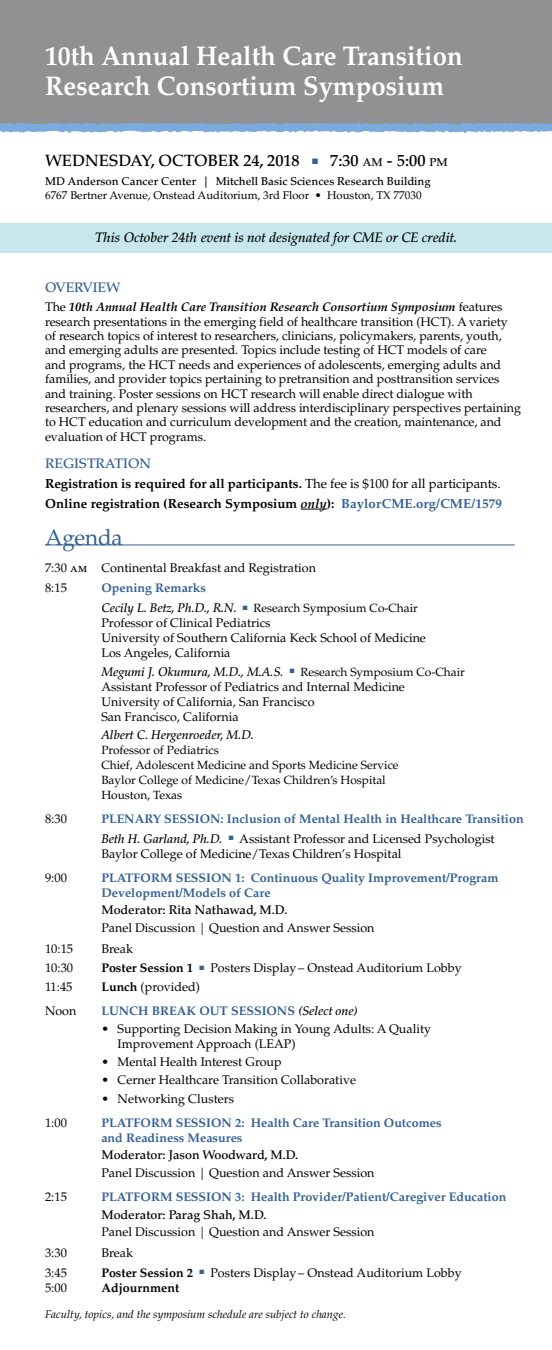
<style>
.page{position:relative;width:552px;height:1350px;background:#fff}
.page>*{position:absolute;margin:0;border:0;box-sizing:border-box;transform-origin:0 0}
.t1{font:700 27px/30px "Palatino LT Std";color:#fff;scale:.95 1}
.t2{font:22.5px "Palatino LT Std";letter-spacing:-.01em;color:#336195}
.t3{font:500 16.25px "Palatino LT Std";color:#000}
.t4{font:italic 500 13.75px "Palatino LT Std";color:#000}
.t5{font:500 13.75px "Palatino LT Std";letter-spacing:-.005em;color:#336195}
.t6{font:700 13.12px/19.4px "Palatino LT Std";color:#000}
.t7{font:12.5px/14.5px "Palatino LT Std";color:#000}
.t8{font:700 12.5px/15px "Palatino LT Std";color:#336195}
.t9{font:500 12.5px "Palatino LT Std";color:#000}
.t10{font:italic 500 12.5px "Palatino LT Std";color:#000}
.t11{font:700 12.5px "Palatino LT Std";color:#000}
.t12{font:11.88px/15px "Palatino LT Std";color:#000}
.t13{font:500 11.25px "Palatino LT Std";color:#000}
.t14{font:11.25px "Palatino LT Std";color:#000}
.t15{font:italic 11.25px "Palatino LT Std";color:#000}
.s1{color:#336195}
.s2{font-size:11.38px}
.s3{font-weight:700;font-style:italic}
.s4{font-weight:400}
.s5{font-style:italic}
.s6{font-weight:500;font-style:italic;font-size:12.5px}
.s7{font-weight:500;font-style:italic}
.s8{font-size:11.88px}
.s9{font-size:12.5px}
.s10{font-weight:500;font-style:italic;color:#000}
.s11{font-weight:400;color:#000}
.s12{font-weight:700}
</style>
<div class="page">
<div style="left:0;top:223px;width:551px;height:30px;background:#c7e7ed"></div>
<div style="left:0;top:0;width:551px;height:126px;background:#919194"></div>
<svg style="left:300px;top:509px;width:26px;height:1px"></svg>
<hr style="left:45px;top:545px;width:469px;height:1px;background:#336195">
<svg style="left:0;top:122px;width:551px;height:12px"></svg>
<h1 class="t1" style="left:45px;top:41px;width:441px">10th Annual Health Care Transition<br>Research Consortium Symposium</h1>
<h3 class="t3" style="left:45px;top:151px;width:404px">WEDNESDAY, OCTOBER 24, 2018 <span class="s1">■</span> 7:30 <span class="s2">AM</span> - 5:00 <span class="s2">PM</span></h3>
<p class="t13" style="left:45px;top:175px;width:387px">MD Anderson Cancer Center | Mitchell Basic Sciences Research Building</p>
<p class="t14" style="left:45px;top:189px;width:378px">6767 Bertner Avenue, Onstead Auditorium, 3rd Floor • Houston, TX 77030</p>
<p class="t4" style="left:95px;top:229px;width:363px">This October 24th event is not designated for CME or CE credit.</p>
<p class="t5" style="left:45px;top:280px;width:77px">OVERVIEW</p>
<p class="t7" style="left:45px;top:300px;width:477px">The <span class="s3">10th Annual Health Care Transition Research Consortium Symposium</span> features research presentations in the emerging field of healthcare transition (HCT). A variety of research topics of interest to researchers, clinicians, policymakers, parents, youth, and emerging adults are presented. Topics include testing of HCT models of care<br>and programs, the HCT needs and experiences of adolescents, emerging adults and families, and provider topics pertaining to pretransition and posttransition services and training. Poster sessions on HCT research will enable direct dialogue with researchers, and plenary sessions will address interdisciplinary perspectives pertaining to HCT education and curriculum development and the creation, maintenance, and evaluation of HCT programs.</p>
<p class="t5" style="left:45px;top:455px;width:107px">REGISTRATION</p>
<p class="t6" style="left:45px;top:474px;width:458px">Registration is required for all participants. <span class="s4">The fee is $100 for all participants.<br></span>Online registration (Research Symposium <span class="s5">only</span>): <span class="s1">BaylorCME.org/CME/1579</span></p>
<h2 class="t2" style="left:45px;top:524px;width:79px">Agenda</h2>
<p class="t7" style="left:45px;top:557px;width:272px;line-height:20.6px">7:30 am Continental Breakfast and Registration<br>8:15</p>
<p class="t8" style="left:101px;top:581px;width:106px">Opening Remarks</p>
<p class="t12" style="left:101px;top:601px;width:318px"><span class="s6">Cecily L. Betz, Ph.D., R.N.</span> <sup>■</sup> Research Symposium Co-Chair</p>
<p class="t7" style="left:101px;top:616px;width:326px;line-height:15px">Professor of Clinical Pediatrics<br>University of Southern California Keck School of Medicine<br>Los Angeles, California</p>
<p class="t7" style="left:101px;top:664px;width:364px;line-height:15px"><span class="s7">Megumi J. Okumura, M.D., M.A.S.</span> <sup>■</sup> <span class="s8">Research Symposium Co-Chair </span>Assistant Professor of Pediatrics and Internal Medicine University of California, San Francisco<br>San Francisco, California</p>
<p class="t10" style="left:101px;top:727px;width:154px">Albert C. Hergenroeder, M.D.</p>
<p class="t12" style="left:101px;top:743px;width:298px">Professor of Pediatrics<br>Chief, Adolescent Medicine and Sports Medicine Service Baylor College of Medicine<span class="s9">/</span>Texas Children’s Hospital Houston, Texas</p>
<p class="t7" style="left:45px;top:812px;width:23px">8:30</p>
<p class="t8" style="left:101px;top:809px;width:423px;line-height:19.6px">PLENARY SESSION: Inclusion of Mental Health in Healthcare Transition<br><span class="s10">Beth H. Garland, Ph.D.</span> ■ <span class="s11">Assistant Professor and Licensed Psychologist</span></p>
<p class="t7" style="left:101px;top:846px;width:301px">Baylor College of Medicine/Texas Children’s Hospital</p>
<p class="t7" style="left:45px;top:870px;width:23px">9:00</p>
<p class="t8" style="left:101px;top:870px;width:398px">PLATFORM SESSION 1: Continuous Quality Improvement/Program<br>Development/Models of Care</p>
<p class="t9" style="left:101px;top:903px;width:187px">Moderator: Rita Nathawad, M.D.</p>
<p class="t7" style="left:101px;top:921px;width:274px">Panel Discussion | Question and Answer Session</p>
<p class="t7" style="left:45px;top:941px;width:30px">10:15</p>
<p class="t7" style="left:101px;top:941px;width:33px">Break</p>
<p class="t7" style="left:45px;top:961px;width:30px">10:30</p>
<p class="t7" style="left:101px;top:961px;width:361px"><span class="s12">Poster Session 1</span> <sup>■</sup> Posters Display– Onstead Auditorium Lobby</p>
<p class="t7" style="left:45px;top:980px;width:29px">11:45</p>
<p class="t7" style="left:101px;top:980px;width:100px"><span class="s12">Lunch</span> (provided)</p>
<p class="t7" style="left:45px;top:1004px;width:33px">Noon</p>
<p class="t8" style="left:101px;top:1004px;width:258px">LUNCH BREAK OUT SESSIONS <span class="s10">(Select one)</span></p>
<p class="t7" style="left:118px;top:1022px;width:314px;line-height:15px;text-indent:-16px">• Supporting Decision Making in Young Adults: A Quality<br>Improvement Approach (LEAP)</p>
<p class="t7" style="left:101px;top:1055px;width:180px">• Mental Health Interest Group</p>
<p class="t7" style="left:101px;top:1073px;width:256px">• Cerner Healthcare Transition Collaborative</p>
<p class="t7" style="left:101px;top:1091px;width:134px">• Networking Clusters</p>
<p class="t7" style="left:45px;top:1115px;width:23px">1:00</p>
<p class="t8" style="left:101px;top:1115px;width:341px">PLATFORM SESSION 2: Health Care Transition Outcomes and Readiness Measures</p>
<p class="t9" style="left:101px;top:1148px;width:198px">Moderator: Jason Woodward, M.D.</p>
<p class="t7" style="left:101px;top:1166px;width:274px">Panel Discussion | Question and Answer Session</p>
<p class="t7" style="left:45px;top:1190px;width:23px">2:15</p>
<p class="t8" style="left:101px;top:1189px;width:406px">PLATFORM SESSION 3: Health Provider/Patient/Caregiver Education</p>
<p class="t9" style="left:101px;top:1207px;width:166px">Moderator: Parag Shah, M.D.</p>
<p class="t7" style="left:101px;top:1225px;width:274px">Panel Discussion | Question and Answer Session</p>
<p class="t7" style="left:45px;top:1246px;width:23px">3:30</p>
<p class="t7" style="left:101px;top:1246px;width:33px">Break</p>
<p class="t7" style="left:45px;top:1265px;width:23px">3:45</p>
<p class="t7" style="left:101px;top:1265px;width:361px"><span class="s12">Poster Session 2</span> <sup>■</sup> Posters Display– Onstead Auditorium Lobby</p>
<p class="t7" style="left:45px;top:1280px;width:23px">5:00</p>
<p class="t11" style="left:101px;top:1280px;width:79px">Adjournment</p>
<p class="t15" style="left:45px;top:1308px;width:302px">Faculty, topics, and the symposium schedule are subject to change.</p>
</div>
